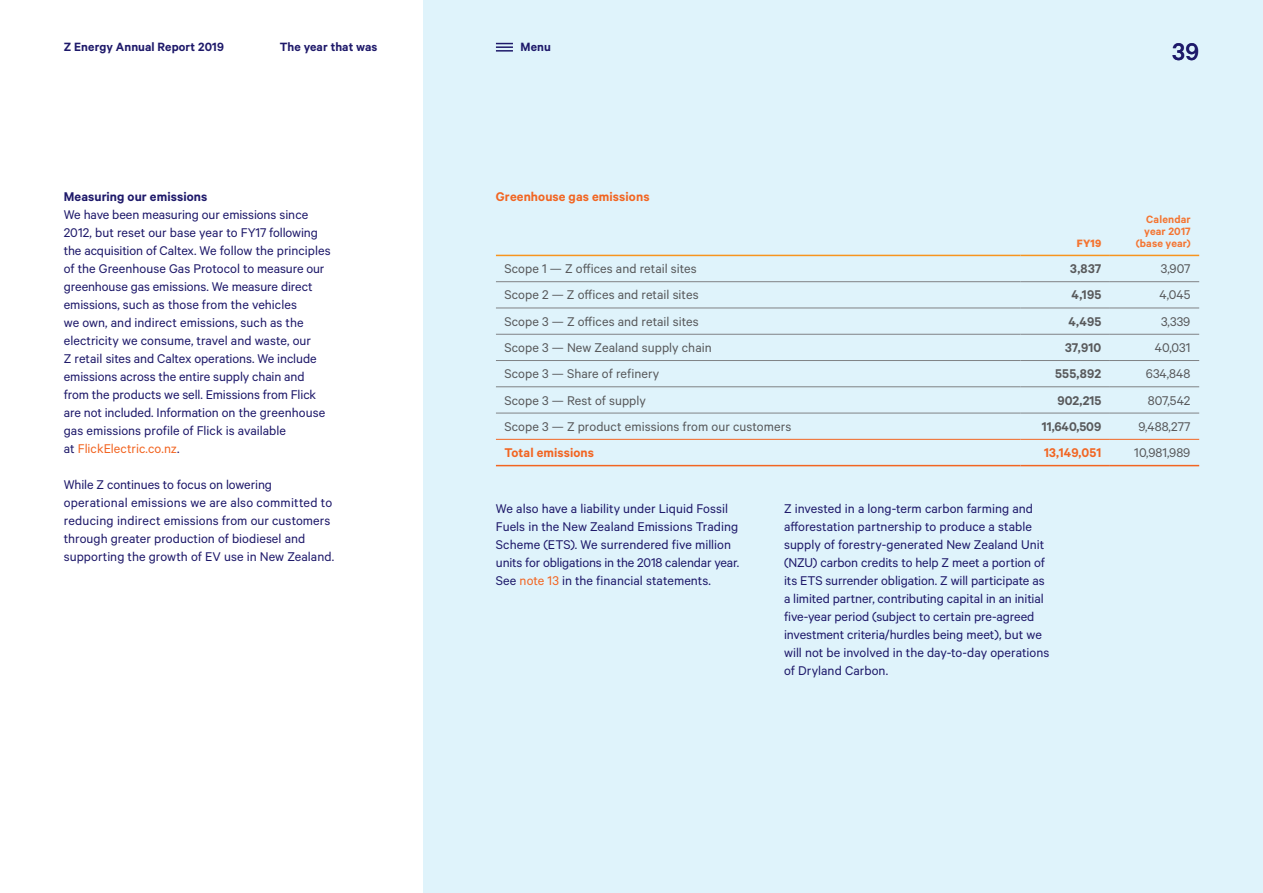
<style>
.page{position:relative;width:1263px;height:893px;background:#fff}
.page>*{position:absolute;margin:0;border:0;box-sizing:border-box;transform-origin:0 0}
.t1{font:500 27px "Calibre";color:#1e196a}
.t2{font:14.25px/18px "Calibre";color:#1e196a}
.t3{font:14.25px "Calibre";letter-spacing:.005em;color:#58595b}
.t4{font:600 14.25px "Calibre";letter-spacing:.005em;color:#f26522}
.t5{font:600 14.25px "Calibre";letter-spacing:.01em;color:#58595b}
.t6{font:600 14.25px "Calibre";letter-spacing:.005em;color:#1e196a}
.t7{font:600 13.5px "Calibre";letter-spacing:.01em;color:#1e196a}
.t8{font:600 12px/12px "Calibre";letter-spacing:.01em;color:#f47532;text-align:right}
.t9{font:700 12px "Calibre";color:#f47532}
.s1{color:#f26522}
</style>
<div class="page">
<div style="left:424px;top:0;width:839px;height:893px;background:#dff3fb"></div>
<svg style="left:496px;top:43px;width:17px;height:9px"></svg>
<hr style="left:496px;top:255px;width:524px;height:1px;background:#f7941e">
<hr style="left:1020px;top:255px;width:90px;height:1px;background:#f7941e">
<hr style="left:1110px;top:255px;width:89px;height:1px;background:#f7941e">
<hr style="left:496px;top:281px;width:524px;height:1px;background:#808285">
<hr style="left:1020px;top:281px;width:90px;height:1px;background:#808285">
<hr style="left:1110px;top:281px;width:89px;height:1px;background:#808285">
<hr style="left:496px;top:308px;width:524px;height:1px;background:#808285">
<hr style="left:1020px;top:308px;width:90px;height:1px;background:#808285">
<hr style="left:1110px;top:308px;width:89px;height:1px;background:#808285">
<hr style="left:496px;top:334px;width:524px;height:1px;background:#808285">
<hr style="left:1020px;top:334px;width:90px;height:1px;background:#808285">
<hr style="left:1110px;top:334px;width:89px;height:1px;background:#808285">
<hr style="left:496px;top:360px;width:524px;height:1px;background:#808285">
<hr style="left:1020px;top:360px;width:90px;height:1px;background:#808285">
<hr style="left:1110px;top:360px;width:89px;height:1px;background:#808285">
<hr style="left:496px;top:387px;width:524px;height:1px;background:#808285">
<hr style="left:1020px;top:387px;width:90px;height:1px;background:#808285">
<hr style="left:1110px;top:387px;width:89px;height:1px;background:#808285">
<hr style="left:496px;top:413px;width:524px;height:1px;background:#808285">
<hr style="left:1020px;top:413px;width:90px;height:1px;background:#808285">
<hr style="left:1110px;top:413px;width:89px;height:1px;background:#808285">
<hr style="left:496px;top:465px;width:524px;height:1px;background:#f26522">
<hr style="left:1020px;top:465px;width:90px;height:1px;background:#f26522">
<hr style="left:1110px;top:465px;width:89px;height:1px;background:#f26522">
<hr style="left:496px;top:439px;width:524px;height:1px;background:#f26522">
<hr style="left:1020px;top:439px;width:90px;height:1px;background:#f26522">
<hr style="left:1110px;top:439px;width:89px;height:1px;background:#f26522">
<p class="t7" style="left:64px;top:39px;width:162px">Z Energy Annual Report 2019</p>
<p class="t7" style="left:520px;top:39px;width:32px">Menu</p>
<h1 class="t1" style="left:1172px;top:36px;width:28px">39</h1>
<p class="t7" style="left:280px;top:39px;width:99px">The year that was</p>
<p class="t6" style="left:64px;top:188px;width:145px">Measuring our emissions</p>
<p class="t2" style="left:64px;top:205px;width:268px">We have been measuring our emissions since 2012, but reset our base year to FY17 following the acquisition of Caltex. We follow the principles of the Greenhouse Gas Protocol to measure our greenhouse gas emissions. We measure direct emissions, such as those from the vehicles<br>we own, and indirect emissions, such as the electricity we consume, travel and waste, our<br>Z retail sites and Caltex operations. We include emissions across the entire supply chain and from the products we sell. Emissions from Flick are not included. Information on the greenhouse gas emissions profile of Flick is available<br>at <span class="s1">FlickElectric.co.nz</span>.</p>
<p class="t2" style="left:64px;top:475px;width:272px">While Z continues to focus on lowering operational emissions we are also committed to reducing indirect emissions from our customers through greater production of biodiesel and supporting the growth of EV use in New Zealand.</p>
<p class="t4" style="left:496px;top:188px;width:155px">Greenhouse gas emissions</p>
<p class="t9" style="left:1077px;top:236px;width:26px">FY19</p>
<p class="t8" style="left:1136px;top:213px;width:56px">Calendar year 2017 (base year)</p>
<p class="t3" style="left:504px;top:260px;width:194px">Scope 1 — Z offices and retail sites</p>
<p class="t5" style="left:1070px;top:260px;width:33px">3,837</p>
<p class="t3" style="left:1161px;top:260px;width:31px">3,907</p>
<p class="t3" style="left:504px;top:287px;width:196px">Scope 2 — Z offices and retail sites</p>
<p class="t5" style="left:1071px;top:287px;width:31px">4,195</p>
<p class="t3" style="left:1159px;top:287px;width:32px">4,045</p>
<p class="t3" style="left:504px;top:313px;width:196px">Scope 3 — Z offices and retail sites</p>
<p class="t5" style="left:1068px;top:313px;width:34px">4,495</p>
<p class="t3" style="left:1161px;top:313px;width:31px">3,339</p>
<p class="t3" style="left:504px;top:339px;width:209px">Scope 3 — New Zealand supply chain</p>
<p class="t5" style="left:1065px;top:339px;width:38px">37,910</p>
<p class="t3" style="left:1155px;top:339px;width:37px">40,031</p>
<p class="t3" style="left:504px;top:366px;width:156px">Scope 3 — Share of refinery</p>
<p class="t5" style="left:1055px;top:365px;width:48px">555,892</p>
<p class="t3" style="left:1146px;top:366px;width:46px">634,848</p>
<p class="t3" style="left:504px;top:392px;width:143px">Scope 3 — Rest of supply</p>
<p class="t5" style="left:1057px;top:392px;width:45px">902,215</p>
<p class="t3" style="left:1148px;top:392px;width:44px">807,542</p>
<p class="t3" style="left:504px;top:418px;width:288px">Scope 3 — Z product emissions from our customers</p>
<p class="t5" style="left:1042px;top:418px;width:61px">11,640,509</p>
<p class="t3" style="left:1138px;top:418px;width:53px">9,488,277</p>
<p class="t4" style="left:504px;top:444px;width:91px">Total emissions</p>
<p class="t4" style="left:1044px;top:444px;width:59px">13,149,051</p>
<p class="t3" style="left:1134px;top:444px;width:58px">10,981,989</p>
<p class="t2" style="left:496px;top:499px;width:245px">We also have a liability under Liquid Fossil Fuels in the New Zealand Emissions Trading Scheme (ETS). We surrendered five million units for obligations in the 2018 calendar year.<br>See <span class="s1">note 13</span> in the financial statements.</p>
<p class="t2" style="left:784px;top:499px;width:267px">Z invested in a long-term carbon farming and afforestation partnership to produce a stable supply of forestry-generated New Zealand Unit (NZU) carbon credits to help Z meet a portion of its ETS surrender obligation. Z will participate as a limited partner, contributing capital in an initial five-year period (subject to certain pre-agreed investment criteria/hurdles being meet), but we will not be involved in the day-to-day operations of Dryland Carbon.</p>
</div>
